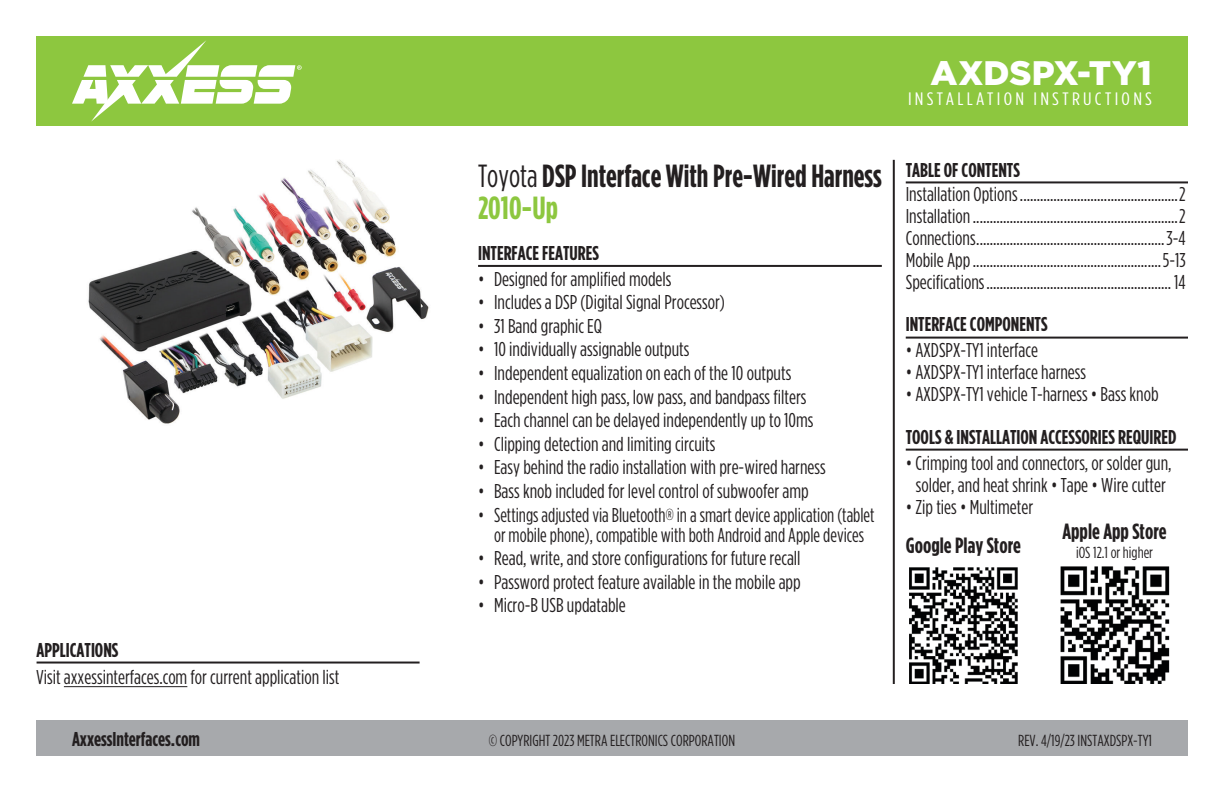
<style>
.page{position:relative;width:1224px;height:792px;background:#fff}
.page>*{position:absolute;margin:0;border:0;box-sizing:border-box;transform-origin:0 0}
.t1{font:900 34px "Gotham";letter-spacing:.01em;color:#fff}
.t2{font:700 32px/32px "Gotham Condensed";color:#231f20;scale:.95 1}
.t3{font:700 22px "Gotham Condensed";color:#231f20}
.t4{font:20px/22px "Gotham Condensed";color:#231f20;text-align:center}
.t5{font:700 20px "Gotham Condensed";color:#231f20}
.t6{font:20px/20px "Gotham Condensed";color:#231f20;text-align:center;scale:.95 1}
.t7{font:18px "Gotham Condensed";letter-spacing:.16em;color:#fff;scale:1.14 1}
.t8{font:16px "Gotham Condensed";color:#231f20}
.s1{font-weight:400}
.s2{color:#8dc73f}
.s3{font-size:16px}
</style>
<div class="page">
<div style="left:36px;top:720px;width:1152px;height:36px;background:#a7a9ac"></div>
<hr style="left:893px;top:160px;width:2px;height:524px;background:#231f20">
<div style="left:36px;top:36px;width:1152px;height:90px;background:#8dc73f"></div>
<svg style="left:72px;top:40px;width:230px;height:82px"></svg>
<img style="left:910px;top:568px;width:107px;height:116px">
<img style="left:1060px;top:567px;width:109px;height:117px">
<hr style="left:478px;top:265px;width:404px;height:2px;background:#231f20">
<hr style="left:906px;top:337px;width:282px;height:2px;background:#231f20">
<hr style="left:906px;top:449px;width:282px;height:2px;background:#231f20">
<hr style="left:906px;top:181px;width:282px;height:2px;background:#231f20">
<img style="left:88px;top:160px;width:341px;height:264px">
<hr style="left:37px;top:662px;width:383px;height:2px;background:#231f20">
<hr style="left:64px;top:686px;width:123px;height:1px;background:#231f20">
<p class="t5" style="left:37px;top:639px;width:83px">APPLICATIONS</p>
<p class="t4" style="left:36px;top:666px;width:305px">Visit axxessinterfaces.com for current application list</p>
<h2 class="t2" style="left:478px;top:159px;width:427px"><span class="s1">Toyota</span> DSP Interface With Pre-Wired Harness<br><span class="s2">2010-Up</span></h2>
<p class="t5" style="left:478px;top:242px;width:122px">INTERFACE FEATURES</p>
<p class="t4" style="left:478px;top:267px;width:195px">• Designed for amplified models</p>
<p class="t4" style="left:478px;top:291px;width:248px">• Includes a DSP (Digital Signal Processor)</p>
<p class="t4" style="left:478px;top:314px;width:125px">• 31 Band graphic EQ</p>
<p class="t4" style="left:478px;top:338px;width:213px">• 10 individually assignable outputs</p>
<p class="t4" style="left:478px;top:362px;width:315px">• Independent equalization on each of the 10 outputs</p>
<p class="t4" style="left:478px;top:385px;width:330px">• Independent high pass, low pass, and bandpass filters</p>
<p class="t4" style="left:478px;top:409px;width:337px">• Each channel can be delayed independently up to 10ms</p>
<p class="t4" style="left:478px;top:432px;width:239px">• Clipping detection and limiting circuits</p>
<p class="t4" style="left:478px;top:456px;width:349px">• Easy behind the radio installation with pre-wired harness</p>
<p class="t4" style="left:478px;top:480px;width:332px">• Bass knob included for level control of subwoofer amp</p>
<p class="t6" style="left:478px;top:504px;width:419px">• Settings adjusted via Bluetooth<span class="s3">®</span> in a smart device application (tablet or mobile phone), compatible with both Android and Apple devices</p>
<p class="t4" style="left:478px;top:547px;width:324px">• Read, write, and store configurations for future recall</p>
<p class="t4" style="left:478px;top:570px;width:324px">• Password protect feature available in the mobile app</p>
<p class="t4" style="left:478px;top:594px;width:149px">• Micro-B USB updatable</p>
<h1 class="t1" style="left:931px;top:53px;width:223px">AXDSPX-TY1</h1>
<p class="t7" style="left:908px;top:89px;width:215px">INSTALLATION INSTRUCTIONS</p>
<p class="t5" style="left:906px;top:158px;width:116px">TABLE OF CONTENTS</p>
<p class="t4" style="left:906px;top:182px;width:282px;text-align:justify">Installation Options...............................................2<br>Installation.............................................................2<br>Connections........................................................3-4<br>Mobile App........................................................5-13<br>Specifications....................................................... 14</p>
<p class="t5" style="left:906px;top:313px;width:143px">INTERFACE COMPONENTS</p>
<p class="t4" style="left:906px;top:339px;width:134px">• AXDSPX-TY1 interface</p>
<p class="t4" style="left:906px;top:361px;width:182px">• AXDSPX-TY1 interface harness</p>
<p class="t4" style="left:906px;top:383px;width:254px">• AXDSPX-TY1 vehicle T-harness • Bass knob</p>
<p class="t5" style="left:906px;top:425px;width:272px">TOOLS &amp; INSTALLATION ACCESSORIES REQUIRED</p>
<p class="t4" style="left:906px;top:451px;width:267px">• Crimping tool and connectors, or solder gun, solder, and heat shrink • Tape • Wire cutter</p>
<p class="t4" style="left:906px;top:495px;width:129px">• Zip ties • Multimeter</p>
<p class="t3" style="left:906px;top:533px;width:117px">Google Play Store</p>
<p class="t3" style="left:1062px;top:519px;width:106px">Apple App Store</p>
<p class="t8" style="left:1076px;top:544px;width:78px">iOS 12.1 or higher</p>
<p class="t5" style="left:72px;top:728px;width:130px">AxxessInterfaces.com</p>
<p class="t8" style="left:489px;top:732px;width:248px">© COPYRIGHT 2023 METRA ELECTRONICS CORPORATION</p>
<p class="t8" style="left:1018px;top:732px;width:135px">REV. 4/19/23 INSTAXDSPX-TY1</p>
</div>
